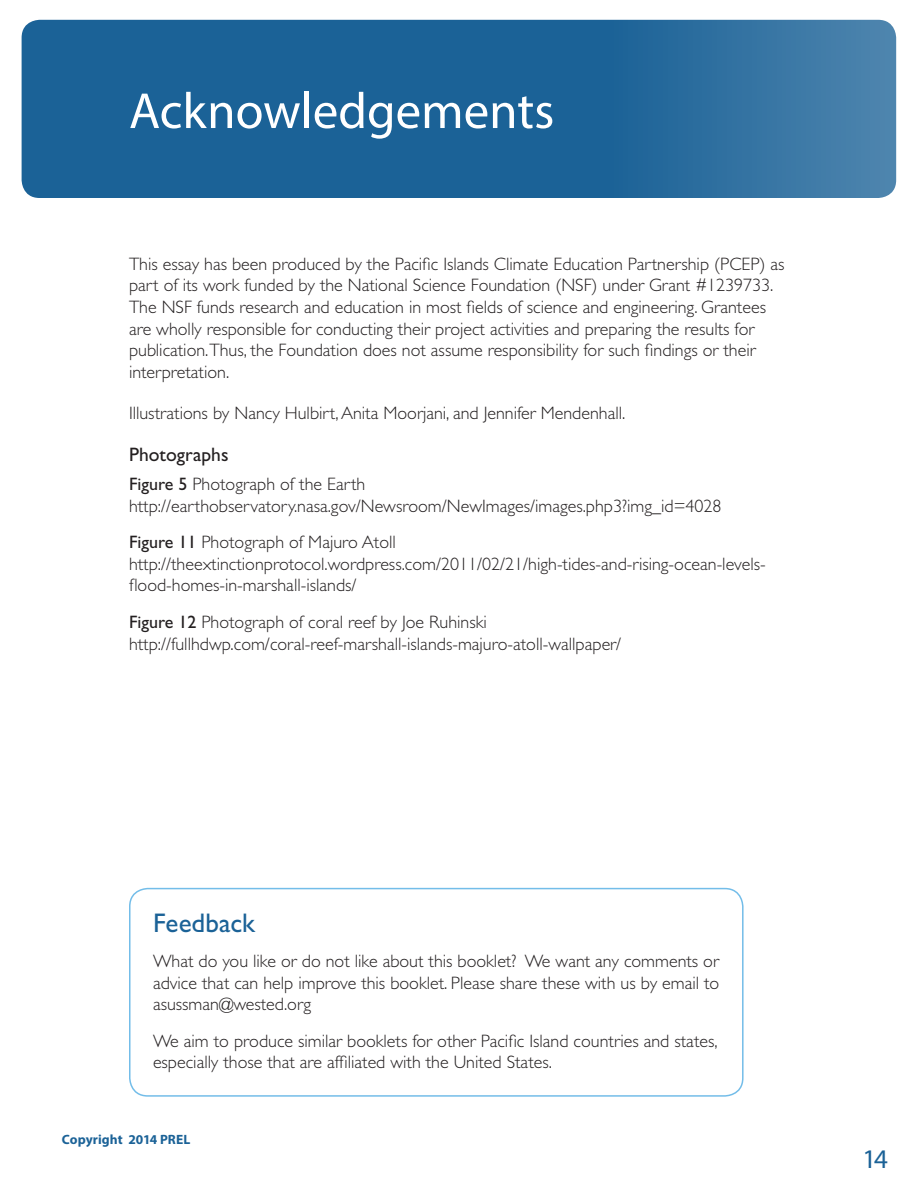
<style>
.page{position:relative;width:918px;height:1188px;background:#fff}
.page>*{position:absolute;margin:0;border:0;box-sizing:border-box;transform-origin:0 0}
.t1{font:51px "Myriad Pro";color:#fff}
.t2{font:27px "Gill Sans";color:#1b6297}
.t3{font:27px "Myriad Pro";color:#1b6297}
.t4{font:19.5px "Gill Sans";color:#231f20}
.t5{font:300 18px/21.6px "Gill Sans";color:#231f20}
.t6{font:700 13.5px "Myriad Pro";letter-spacing:.005em;color:#1b6297}
.s1{font-weight:400}
</style>
<div class="page">
<svg style="left:22px;top:20px;width:874px;height:178px;background:#23689a"></svg>
<div style="left:129px;top:888px;width:615px;height:209px;border:2px solid #73bde9;border-radius:18px"></div>
<h1 class="t1" style="left:129px;top:79px;width:427px">Acknowledgements</h1>
<p class="t5" style="left:129px;top:253px;width:657px">This essay has been produced by the Pacific Islands Climate Education Partnership (PCEP) as part of its work funded by the National Science Foundation (NSF) under Grant #1239733.<br>The NSF funds research and education in most fields of science and engineering. Grantees are wholly responsible for conducting their project activities and preparing the results for publication.Thus, the Foundation does not assume responsibility for such findings or their interpretation.</p>
<p class="t5" style="left:129px;top:402px;width:498px">Illustrations by Nancy Hulbirt, Anita Moorjani, and Jennifer Mendenhall.</p>
<p class="t4" style="left:129px;top:443px;width:101px">Photographs</p>
<p class="t5" style="left:129px;top:473px;width:594px"><span class="s1">Figure 5</span> Photograph of the Earth http://earthobservatory.nasa.gov/Newsroom/NewImages/images.php3?img_id=4028</p>
<p class="t5" style="left:129px;top:532px;width:638px"><span class="s1">Figure 11</span> Photograph of Majuro Atoll http://theextinctionprotocol.wordpress.com/2011/02/21/high-tides-and-rising-ocean-levels&shy;flood-homes-in-marshall-islands/</p>
<p class="t5" style="left:129px;top:611px;width:494px"><span class="s1">Figure 12</span> Photograph of coral reef by Joe Ruhinski http://fullhdwp.com/coral-reef-marshall-islands-majuro-atoll-wallpaper/</p>
<h2 class="t2" style="left:153px;top:907px;width:104px">Feedback</h2>
<p class="t5" style="left:153px;top:950px;width:568px;text-align:justify">What do you like or do not like about this booklet? We want any comments or advice that can help improve this booklet. Please share these with us by email to asussman@wested.org</p>
<p class="t5" style="left:153px;top:1030px;width:566px">We aim to produce similar booklets for other Pacific Island countries and states, especially those that are affiliated with the United States.</p>
<p class="t6" style="left:62px;top:1131px;width:130px">Copyright 2014 PREL</p>
<h2 class="t3" style="left:862px;top:1143px;width:27px">14</h2>
</div>
